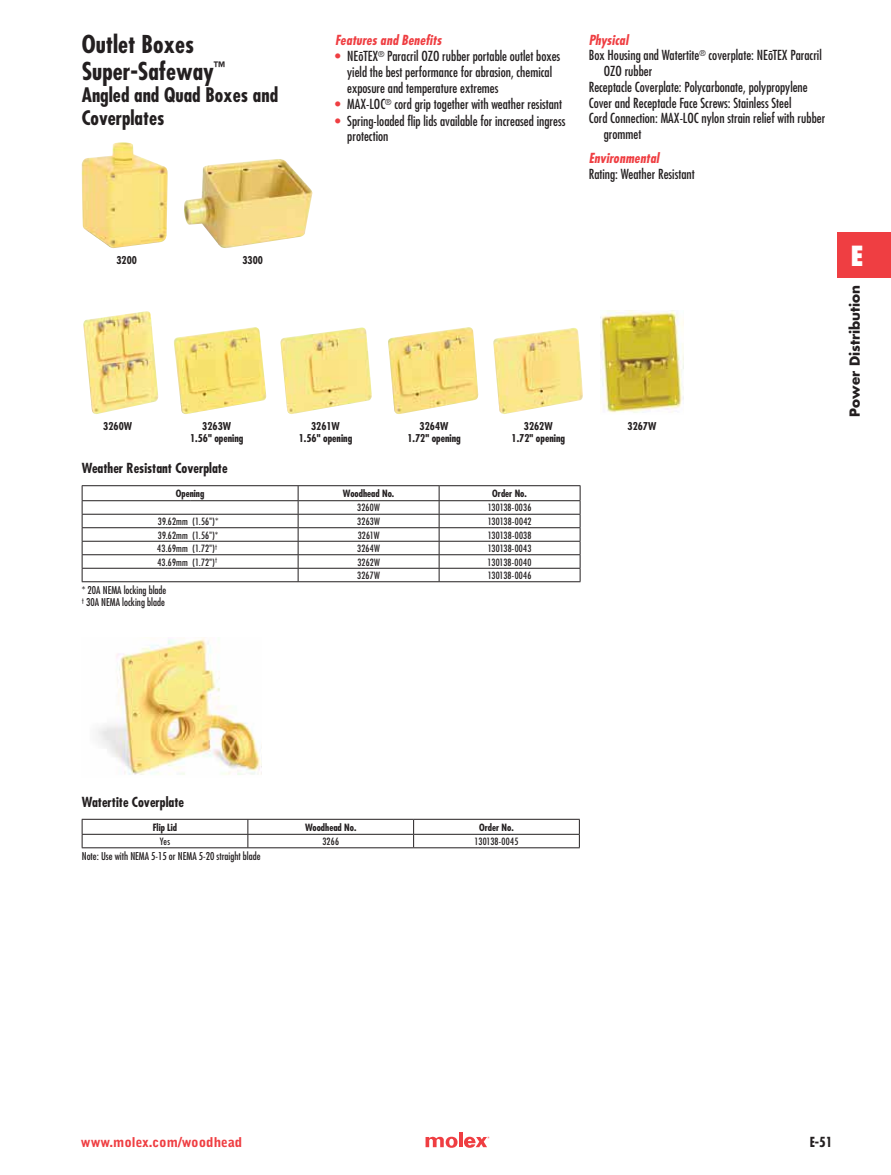
<style>
.page{position:relative;width:891px;height:1175px;background:#fff}
.page>*{position:absolute;margin:0;border:0;box-sizing:border-box;transform-origin:0 0}
.t1{font:800 condensed 27px "Futura";color:#fff}
.t2{font:700 condensed 24px/27px "Futura";color:#231f20}
.t3{font:700 condensed 19.5px/22.5px "Futura";color:#231f20}
.t4{font:condensed 13.5px/15.8px "Futura";color:#231f20}
.t5{font:700 condensed 13.5px "Futura";color:#231f20}
.t6{font:italic 700 condensed 13.5px "Futura";letter-spacing:.01em;color:#ef3e42}
.t7{font:900 13.5px "Bell Gothic Std";color:#ef3e42}
.t8{font:700 13.5px "Futura";color:#231f20}
.t9{font:700 condensed 10.5px/12px "Futura";color:#231f20;text-align:center}
.t10{font:condensed 10.5px/12px "Futura";color:#231f20}
.t11{font:condensed 9.75px "Futura";letter-spacing:.02em;color:#231f20}
.t12{font:700 condensed 9.75px "Futura";color:#231f20}
.s1{color:#ef3e42}
.s2{font-weight:700;font-style:italic;color:#ef3e42}
</style>
<div class="page">
<hr style="left:459px;top:1132px;width:3px;height:15px;background:#ef3e42">
<svg style="left:426px;top:1136px;width:32px;height:11px"></svg>
<svg style="left:464px;top:1136px;width:25px;height:11px"></svg>
<div style="left:837px;top:232px;width:54px;height:46px;background:#ef3e42"></div>
<img style="left:83px;top:311px;width:75px;height:103px">
<img style="left:174px;top:327px;width:92px;height:87px">
<img style="left:280px;top:327px;width:92px;height:87px">
<img style="left:388px;top:327px;width:91px;height:87px">
<img style="left:493px;top:328px;width:90px;height:86px">
<img style="left:601px;top:310px;width:83px;height:103px">
<hr style="left:298px;top:500px;width:282px;height:1px;background:#231f20">
<hr style="left:82px;top:514px;width:498px;height:1px;background:#231f20">
<hr style="left:82px;top:541px;width:498px;height:1px;background:#231f20">
<hr style="left:82px;top:554px;width:498px;height:1px;background:#231f20">
<hr style="left:82px;top:568px;width:498px;height:1px;background:#231f20">
<svg style="left:439px;top:486px;width:1px;height:95px"></svg>
<svg style="left:580px;top:486px;width:1px;height:95px"></svg>
<hr style="left:82px;top:581px;width:498px;height:1px;background:#231f20">
<hr style="left:82px;top:485px;width:357px;height:1px;background:#231f20">
<hr style="left:439px;top:485px;width:141px;height:1px;background:#231f20">
<hr style="left:298px;top:527px;width:282px;height:1px;background:#231f20">
<hr style="left:190px;top:500px;width:108px;height:1px;background:#231f20">
<hr style="left:190px;top:527px;width:108px;height:1px;background:#231f20">
<svg style="left:298px;top:486px;width:1px;height:95px"></svg>
<hr style="left:82px;top:500px;width:108px;height:1px;background:#231f20">
<hr style="left:82px;top:527px;width:108px;height:1px;background:#231f20">
<svg style="left:82px;top:486px;width:1px;height:95px"></svg>
<img style="left:98px;top:637px;width:164px;height:138px">
<svg style="left:82px;top:820px;width:1px;height:27px"></svg>
<svg style="left:413px;top:820px;width:1px;height:27px"></svg>
<svg style="left:579px;top:820px;width:1px;height:27px"></svg>
<hr style="left:82px;top:847px;width:332px;height:1px;background:#231f20">
<hr style="left:82px;top:819px;width:332px;height:1px;background:#231f20">
<hr style="left:414px;top:819px;width:166px;height:1px;background:#231f20">
<hr style="left:82px;top:834px;width:332px;height:1px;background:#231f20">
<svg style="left:248px;top:819px;width:1px;height:28px"></svg>
<hr style="left:414px;top:834px;width:166px;height:1px;background:#231f20">
<hr style="left:414px;top:847px;width:166px;height:1px;background:#231f20">
<img style="left:82px;top:142px;width:86px;height:106px">
<img style="left:184px;top:159px;width:128px;height:89px">
<p class="t2" style="left:82px;top:33px;width:145px">Outlet Boxes<br>Super-Safeway<sup>™</sup></p>
<p class="t3" style="left:82px;top:86px;width:198px">Angled and Quad Boxes and<br>Coverplates</p>
<p class="t6" style="left:335px;top:34px;width:108px">Features and Benefits</p>
<p class="t4" style="left:347px;top:49px;width:215px;text-indent:-12px"><span class="s1">•</span> NEo-TEX<sup>®</sup> Paracril OZO rubber portable outlet boxes yield the best performance for abrasion, chemical exposure and temperature extremes</p>
<p class="t4" style="left:335px;top:97px;width:228px"><span class="s1">•</span> MAX-LOC<sup>®</sup> cord grip together with weather resistant</p>
<p class="t4" style="left:347px;top:114px;width:220px;text-indent:-12px"><span class="s1">•</span> Spring-loaded flip lids available for increased ingress protection</p>
<p class="t6" style="left:589px;top:34px;width:41px">Physical</p>
<p class="t4" style="left:589px;top:48px;width:235px">Box Housing and Watertite<sup>®</sup> coverplate: NEo-TEX Paracril</p>
<p class="t4" style="left:604px;top:64px;width:50px">OZO rubber</p>
<p class="t4" style="left:589px;top:80px;width:221px">Receptacle Coverplate: Polycarbonate, polypropylene</p>
<p class="t4" style="left:589px;top:96px;width:204px">Cover and Receptacle Face Screws: Stainless Steel</p>
<p class="t4" style="left:589px;top:111px;width:238px">Cord Connection: MAX-LOC nylon strain relief with rubber</p>
<p class="t4" style="left:604px;top:127px;width:39px">grommet</p>
<p class="t4" style="left:589px;top:151px;width:108px"><span class="s2">Environmental<br></span>Rating: Weather Resistant</p>
<p class="t9" style="left:116px;top:255px;width:22px">3200</p>
<p class="t9" style="left:242px;top:255px;width:22px">3300</p>
<p class="t9" style="left:103px;top:421px;width:30px">3260W</p>
<p class="t9" style="left:190px;top:421px;width:55px">3263W<br>1.56" opening</p>
<p class="t9" style="left:299px;top:421px;width:55px">3261W<br>1.56" opening</p>
<p class="t9" style="left:407px;top:421px;width:55px">3264W<br>1.72" opening</p>
<p class="t9" style="left:512px;top:421px;width:55px">3262W<br>1.72" opening</p>
<p class="t9" style="left:628px;top:421px;width:30px">3267W</p>
<p class="t5" style="left:82px;top:462px;width:147px">Weather Resistant Coverplate</p>
<p class="t12" style="left:176px;top:489px;width:30px">Opening</p>
<p class="t12" style="left:343px;top:489px;width:53px">Woodhead No.</p>
<p class="t12" style="left:492px;top:489px;width:36px">Order No.</p>
<p class="t11" style="left:357px;top:503px;width:24px">3260W</p>
<p class="t11" style="left:488px;top:503px;width:45px">130138-0036</p>
<p class="t11" style="left:158px;top:517px;width:62px">39.62mm (1.56")*</p>
<p class="t11" style="left:357px;top:517px;width:24px">3263W</p>
<p class="t11" style="left:488px;top:517px;width:45px">130138-0042</p>
<p class="t11" style="left:158px;top:530px;width:62px">39.62mm (1.56")*</p>
<p class="t11" style="left:358px;top:530px;width:23px">3261W</p>
<p class="t11" style="left:488px;top:530px;width:45px">130138-0038</p>
<p class="t11" style="left:157px;top:544px;width:61px">43.69mm (1.72")<sup>†</sup></p>
<p class="t11" style="left:357px;top:544px;width:24px">3264W</p>
<p class="t11" style="left:488px;top:544px;width:45px">130138-0043</p>
<p class="t11" style="left:157px;top:557px;width:61px">43.69mm (1.72")<sup>†</sup></p>
<p class="t11" style="left:357px;top:557px;width:24px">3262W</p>
<p class="t11" style="left:488px;top:557px;width:45px">130138-0040</p>
<p class="t11" style="left:357px;top:571px;width:24px">3267W</p>
<p class="t11" style="left:488px;top:571px;width:45px">130138-0046</p>
<p class="t10" style="left:82px;top:585px;width:86px">* 20A NEMA locking blade <sup>†</sup> 30A NEMA locking blade</p>
<p class="t1" style="left:851px;top:244px;width:15px">E</p>
<p class="t8" style="left:849px;top:416px;width:133px;rotate:-90deg">Power Distribution</p>
<p class="t5" style="left:82px;top:796px;width:104px">Watertite Coverplate</p>
<p class="t12" style="left:153px;top:822px;width:26px">Flip Lid</p>
<p class="t12" style="left:305px;top:822px;width:53px">Woodhead No.</p>
<p class="t12" style="left:479px;top:822px;width:36px">Order No.</p>
<p class="t11" style="left:160px;top:837px;width:12px">Yes</p>
<p class="t11" style="left:322px;top:837px;width:18px">3266</p>
<p class="t11" style="left:475px;top:837px;width:45px">130138-0045</p>
<p class="t10" style="left:82px;top:851px;width:180px">Note: Use with NEMA 5-15 or NEMA 5-20 straight blade</p>
<p class="t7" style="left:81px;top:1134px;width:163px">www.molex.com/woodhead</p>
<p class="t5" style="left:810px;top:1136px;width:24px">E-51</p>
</div>
